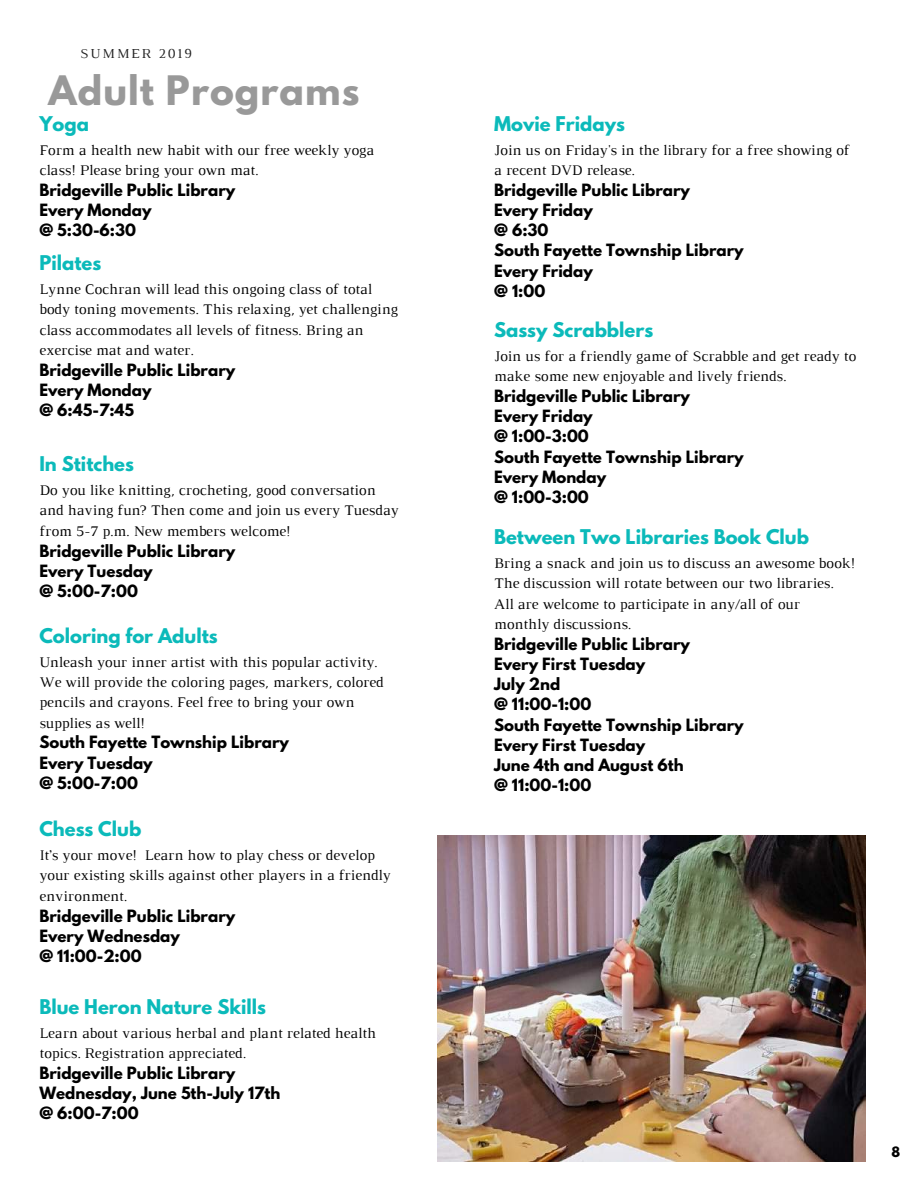
<style>
.page{position:relative;width:918px;height:1188px;background:#fff}
.page>*{position:absolute;margin:0;border:0;box-sizing:border-box;transform-origin:0 0}
.t1{font:700 36px "League Spartan";letter-spacing:.03em;color:#999}
.t2{font:700 18px "League Spartan";color:#0bbaba}
.t3{font:15px/20.2px "Luthier";color:#000}
.t4{font:700 15px/20.2px "League Spartan";color:#000}
.t5{font:13.95px "Luthier";letter-spacing:.14em;color:#222}
.t6{font:700 12.75px "League Spartan";color:#000}
</style>
<div class="page">
<img style="left:437px;top:836px;width:429px;height:326px">
<p class="t5" style="left:80px;top:49px;width:113px">SUMMER 2019</p>
<h1 class="t1" style="left:48px;top:72px;width:313px">Adult Programs</h1>
<p class="t2" style="left:39px;top:115px;width:51px">Yoga</p>
<p class="t3" style="left:39px;top:141px;width:336px">Form a health new habit with our free weekly yoga class! Please bring your own mat.</p>
<p class="t4" style="left:39px;top:181px;width:197px">Bridgeville Public Library<br>Every Monday<br>@ 5:30-6:30</p>
<p class="t2" style="left:39px;top:254px;width:63px">Pilates</p>
<p class="t3" style="left:39px;top:280px;width:360px">Lynne Cochran will lead this ongoing class of total body toning movements. This relaxing, yet challenging class accommodates all levels of fitness. Bring an exercise mat and water.</p>
<p class="t4" style="left:39px;top:362px;width:197px">Bridgeville Public Library<br>Every Monday<br>@ 6:45-7:45</p>
<p class="t2" style="left:39px;top:455px;width:96px">In Stitches</p>
<p class="t3" style="left:39px;top:481px;width:361px">Do you like knitting, crocheting, good conversation and having fun? Then come and join us every Tuesday from 5-7 p.m. New members welcome!</p>
<p class="t4" style="left:39px;top:542px;width:197px">Bridgeville Public Library<br>Every Tuesday<br>@ 5:00-7:00</p>
<p class="t2" style="left:39px;top:627px;width:180px">Coloring for Adults</p>
<p class="t3" style="left:39px;top:653px;width:346px">Unleash your inner artist with this popular activity.<br>We will provide the coloring pages, markers, colored pencils and crayons. Feel free to bring your own supplies as well!</p>
<p class="t4" style="left:39px;top:734px;width:251px">South Fayette Township Library<br>Every Tuesday<br>@ 5:00-7:00</p>
<p class="t2" style="left:39px;top:820px;width:103px">Chess Club</p>
<p class="t3" style="left:39px;top:846px;width:353px">It’s your move! Learn how to play chess or develop your existing skills against other players in a friendly environment.</p>
<p class="t4" style="left:39px;top:907px;width:197px">Bridgeville Public Library<br>Every Wednesday<br>@ 11:00-2:00</p>
<p class="t2" style="left:39px;top:998px;width:228px">Blue Heron Nature Skills</p>
<p class="t3" style="left:39px;top:1024px;width:338px">Learn about various herbal and plant related health topics. Registration appreciated.</p>
<p class="t4" style="left:39px;top:1064px;width:242px">Bridgeville Public Library<br>Wednesday, June 5th-July 17th @ 6:00-7:00</p>
<p class="t2" style="left:494px;top:115px;width:132px">Movie Fridays</p>
<p class="t3" style="left:494px;top:141px;width:357px">Join us on Friday's in the library for a free showing of a recent DVD release.</p>
<p class="t4" style="left:494px;top:181px;width:251px">Bridgeville Public Library<br>Every Friday<br>@ 6:30<br>South Fayette Township Library<br>Every Friday<br>@ 1:00</p>
<p class="t2" style="left:494px;top:321px;width:161px">Sassy Scrabblers</p>
<p class="t3" style="left:494px;top:347px;width:364px">Join us for a friendly game of Scrabble and get ready to make some new enjoyable and lively friends.</p>
<p class="t4" style="left:494px;top:388px;width:251px">Bridgeville Public Library<br>Every Friday<br>@ 1:00-3:00<br>South Fayette Township Library<br>Every Monday<br>@ 1:00-3:00</p>
<p class="t2" style="left:494px;top:528px;width:317px">Between Two Libraries Book Club</p>
<p class="t3" style="left:494px;top:554px;width:362px">Bring a snack and join us to discuss an awesome book!<br>The discussion will rotate between our two libraries.<br>All are welcome to participate in any/all of our monthly discussions.</p>
<p class="t4" style="left:494px;top:635px;width:251px">Bridgeville Public Library<br>Every First Tuesday<br>July 2nd<br>@ 11:00-1:00<br>South Fayette Township Library<br>Every First Tuesday<br>June 4th and August 6th<br>@ 11:00-1:00</p>
<p class="t6" style="left:891px;top:1146px;width:10px">8</p>
</div>
